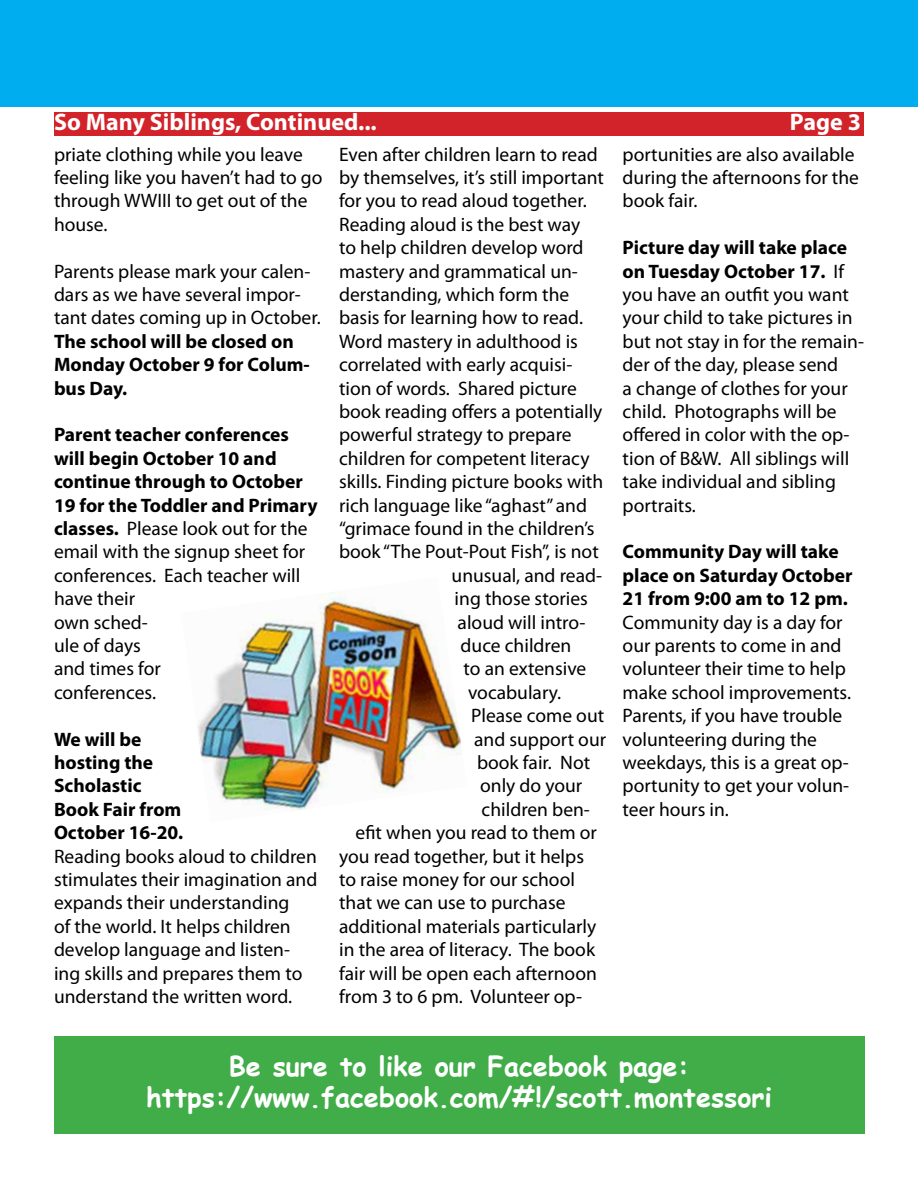
<style>
.page{position:relative;width:918px;height:1188px;background:#fff}
.page>*{position:absolute;margin:0;border:0;box-sizing:border-box;transform-origin:0 0}
.t1{font:700 27px/31.5px "Comic Sans MS";color:#fff;text-align:center}
.t2{font:700 24px "Myriad Pro";color:#fff}
.t3{font:19.5px/23.4px "Myriad Pro";color:#000}
.t4{font:700 19.5px/23.4px "Myriad Pro";color:#000}
.s1{font-weight:700}
</style>
<div class="page">
<div style="left:0;top:0;width:918px;height:106px;background:#00aeef"></div>
<div style="left:54px;top:1037px;width:810px;height:97px;background:#41ad49"></div>
<div style="left:54px;top:112px;width:810px;height:24px;background:#d2232a"></div>
<img style="left:197px;top:590px;width:264px;height:221px">
<p class="t2" style="left:54px;top:106px;width:324px">So Many Siblings, Continued...</p>
<p class="t2" style="left:790px;top:106px;width:73px">Page 3</p>
<p class="t3" style="left:54px;top:142px;width:270px">priate clothing while you leave feeling like you haven’t had to go through WWIII to get out of the house.</p>
<p class="t3" style="left:54px;top:259px;width:268px">Parents please mark your calen&shy;dars as we have several impor&shy;tant dates coming up in October.</p>
<p class="t4" style="left:54px;top:329px;width:257px">The school will be closed on<br>Monday October 9 for Colum&shy;bus Day.</p>
<p class="t3" style="left:54px;top:423px;width:265px"><span class="s1">Parent teacher conferences will begin October 10 and continue through to October<br>19 for the Toddler and Primary classes.</span> Please look out for the email with the signup sheet for conferences. Each teacher will have their<br>own sched-<br>ule of days<br>and times for<br>conferences.</p>
<p class="t4" style="left:54px;top:727px;width:131px">We will be hosting the<br>Scholastic<br>Book Fair from<br>October 16-20.</p>
<p class="t3" style="left:54px;top:844px;width:265px">Reading books aloud to children stimulates their imagination and expands their understanding<br>of the world. It helps children develop language and listen&shy;ing skills and prepares them to understand the written word.</p>
<p class="t3" style="left:339px;top:142px;width:260px">Even after children learn to read</p>
<p class="t3" style="left:339px;top:166px;width:266px">by themselves, it’s still important</p>
<p class="t3" style="left:339px;top:189px;width:249px">for you to read aloud together.</p>
<p class="t3" style="left:339px;top:212px;width:243px">Reading aloud is the best way</p>
<p class="t3" style="left:339px;top:236px;width:246px">to help children develop word</p>
<p class="t3" style="left:339px;top:259px;width:240px">mastery and grammatical un-</p>
<p class="t3" style="left:339px;top:283px;width:232px">derstanding, which form the</p>
<p class="t3" style="left:339px;top:306px;width:246px">basis for learning how to read.</p>
<p class="t3" style="left:339px;top:329px;width:240px">Word mastery in adulthood is</p>
<p class="t3" style="left:339px;top:353px;width:235px">correlated with early acquisi-</p>
<p class="t3" style="left:339px;top:376px;width:239px">tion of words. Shared picture</p>
<p class="t3" style="left:339px;top:400px;width:265px">book reading offers a potentially</p>
<p class="t3" style="left:339px;top:423px;width:234px">powerful strategy to prepare</p>
<p class="t3" style="left:339px;top:446px;width:252px">children for competent literacy</p>
<p class="t3" style="left:339px;top:470px;width:266px">skills. Finding picture books with</p>
<p class="t3" style="left:339px;top:493px;width:249px">rich language like “aghast” and</p>
<p class="t3" style="left:339px;top:517px;width:257px">“grimace found in the children’s</p>
<p class="t3" style="left:339px;top:540px;width:261px">book “The Pout-Pout Fish”, is not</p>
<p class="t3" style="left:452px;top:563px;width:152px">unusual, and read-</p>
<p class="t3" style="left:455px;top:587px;width:135px">ing those stories</p>
<p class="t3" style="left:458px;top:610px;width:129px">aloud will intro-</p>
<p class="t3" style="left:461px;top:634px;width:112px">duce children</p>
<p class="t3" style="left:464px;top:657px;width:124px">to an extensive</p>
<p class="t3" style="left:468px;top:680px;width:95px">vocabulary.</p>
<p class="t3" style="left:471px;top:704px;width:135px">Please come out</p>
<p class="t3" style="left:474px;top:727px;width:133px">and support our</p>
<p class="t3" style="left:477px;top:751px;width:115px">book fair. Not</p>
<p class="t3" style="left:480px;top:774px;width:104px">only do your</p>
<p class="t3" style="left:482px;top:797px;width:110px">children ben-</p>
<p class="t3" style="left:356px;top:821px;width:243px">efit when you read to them or</p>
<p class="t3" style="left:339px;top:844px;width:246px">you read together, but it helps</p>
<p class="t3" style="left:339px;top:868px;width:237px">to raise money for our school</p>
<p class="t3" style="left:339px;top:891px;width:228px">that we can use to purchase</p>
<p class="t3" style="left:339px;top:914px;width:259px">additional materials particularly</p>
<p class="t3" style="left:339px;top:938px;width:258px">in the area of literacy. The book</p>
<p class="t3" style="left:339px;top:961px;width:259px">fair will be open each afternoon</p>
<p class="t3" style="left:339px;top:985px;width:244px">from 3 to 6 pm. Volunteer op-</p>
<p class="t3" style="left:623px;top:142px;width:238px">portunities are also available during the afternoons for the book fair.</p>
<p class="t3" style="left:623px;top:236px;width:243px"><span class="s1">Picture day will take place on Tuesday October 17.</span> If you have an outfit you want your child to take pictures in but not stay in for the remain&shy;der of the day, please send<br>a change of clothes for your child. Photographs will be offered in color with the op&shy;tion of B&amp;W. All siblings will take individual and sibling portraits.</p>
<p class="t4" style="left:623px;top:540px;width:232px">Community Day will take place on Saturday October<br>21 from 9:00 am to 12 pm.</p>
<p class="t3" style="left:623px;top:610px;width:230px">Community day is a day for our parents to come in and volunteer their time to help make school improvements.<br>Parents, if you have trouble volunteering during the weekdays, this is a great op&shy;portunity to get your volun&shy;teer hours in.</p>
<h1 class="t1" style="left:146px;top:1049px;width:627px">Be sure to like our Facebook page: https://www.facebook.com/#!/scott.montessori</h1>
</div>
